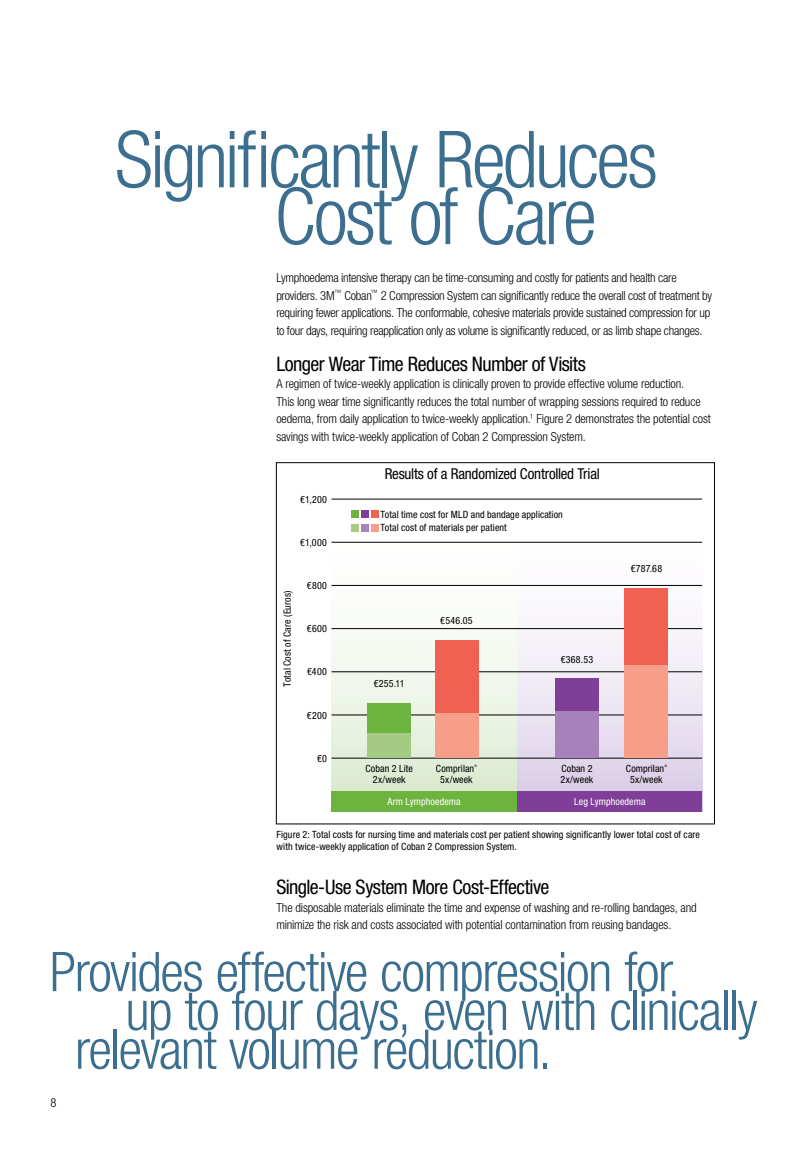
<style>
.page{position:relative;width:812px;height:1149px;background:#fff}
.page>*{position:absolute;margin:0;border:0;box-sizing:border-box;transform-origin:0 0}
.t1{font:300 condensed 78.75px/56.8px "Helvetica Neue LT Std";letter-spacing:-.035em;color:#3b6e8f}
.t2{font:300 condensed 54.75px "Helvetica Neue LT Std";letter-spacing:-.03em;color:#3b6e8f}
.t3{font:condensed 20px "Helvetica Neue LT Std";letter-spacing:-.025em;color:#000}
.t4{font:condensed 15px "Helvetica Neue LT Std";letter-spacing:-.015em;color:#000}
.t5{font:300 condensed 12.5px/17.5px "Helvetica Neue LT Std";letter-spacing:-.015em;color:#000}
.t6{font:condensed 10px/11.2px "Helvetica Neue LT Std";letter-spacing:.01em;color:#000}
.t7{font:condensed 10px "Helvetica Neue LT Std";letter-spacing:.005em;color:#fff}
.t8{font:condensed 3.25px "Helvetica Neue LT Std";color:#000}
</style>
<div class="page">
<div style="left:331px;top:499px;width:185px;height:312px;background:linear-gradient(to bottom,#fff,#ddead3)"></div>
<div style="left:517px;top:499px;width:185px;height:312px;background:linear-gradient(to bottom,#fff,#dcd1e6)"></div>
<hr style="left:331px;top:498px;width:371px;height:1px;background:#000">
<hr style="left:331px;top:542px;width:371px;height:1px;background:#000">
<hr style="left:331px;top:585px;width:371px;height:1px;background:#000">
<hr style="left:331px;top:628px;width:371px;height:1px;background:#000">
<hr style="left:331px;top:671px;width:371px;height:1px;background:#000">
<hr style="left:331px;top:714px;width:371px;height:1px;background:#000">
<hr style="left:331px;top:757px;width:371px;height:1px;background:#000">
<div style="left:351px;top:510px;width:8px;height:7px;background:#6cb33f"></div>
<div style="left:361px;top:510px;width:7px;height:7px;background:#7f3f98"></div>
<div style="left:371px;top:510px;width:7px;height:7px;background:#f16151"></div>
<div style="left:351px;top:524px;width:8px;height:7px;background:#a3cb84"></div>
<div style="left:361px;top:524px;width:7px;height:7px;background:#a681ba"></div>
<div style="left:371px;top:524px;width:7px;height:7px;background:#f79e88"></div>
<div style="left:517px;top:790px;width:185px;height:21px;background:#7f3f98"></div>
<div style="left:331px;top:790px;width:185px;height:21px;background:#6cb33f"></div>
<div style="left:367px;top:702px;width:44px;height:31px;background:#6cb33f"></div>
<div style="left:367px;top:733px;width:44px;height:24px;background:#a3cb84"></div>
<div style="left:555px;top:678px;width:43px;height:33px;background:#7f3f98"></div>
<div style="left:555px;top:711px;width:43px;height:46px;background:#a681ba"></div>
<div style="left:624px;top:587px;width:44px;height:78px;background:#f16151"></div>
<div style="left:624px;top:665px;width:44px;height:92px;background:#f79e88"></div>
<div style="left:435px;top:639px;width:43px;height:74px;background:#f16151"></div>
<div style="left:435px;top:713px;width:43px;height:44px;background:#f79e88"></div>
<div style="left:276px;top:462px;width:438px;height:361px;border:1px solid #000"></div>
<h1 class="t1" style="left:274px;top:130px;width:385px;text-indent:-159px">Significantly Reduces<br>Cost of Care</h1>
<p class="t5" style="left:276px;top:268px;width:437px">Lymphoedema intensive therapy can be time-consuming and costly for patients and health care providers. 3M<sup>™</sup> Coban<sup>™</sup> 2 Compression System can significantly reduce the overall cost of treatment by requiring fewer applications. The conformable, cohesive materials provide sustained compression for up to four days, requiring reapplication only as volume is significantly reduced, or as limb shape changes.</p>
<h3 class="t3" style="left:276px;top:352px;width:311px">Longer Wear Time Reduces Number of Visits</h3>
<p class="t5" style="left:276px;top:375px;width:436px">A regimen of twice-weekly application is clinically proven to provide effective volume reduction.<br>This long wear time significantly reduces the total number of wrapping sessions required to reduce oedema, from daily application to twice-weekly application.<sup>1</sup> Figure 2 demonstrates the potential cost savings with twice-weekly application of Coban 2 Compression System.</p>
<p class="t6" style="left:300px;top:493px;width:28px">€1,200</p>
<p class="t6" style="left:300px;top:536px;width:28px">€1,000</p>
<p class="t6" style="left:307px;top:579px;width:22px">€800</p>
<p class="t6" style="left:307px;top:623px;width:22px">€600</p>
<p class="t6" style="left:307px;top:666px;width:21px">€400</p>
<p class="t6" style="left:307px;top:709px;width:22px">€200</p>
<p class="t6" style="left:317px;top:752px;width:11px">€0</p>
<p class="t6" style="left:281px;top:686px;width:97px;rotate:-90deg">Total Cost of Care (Euros)</p>
<p class="t4" style="left:384px;top:464px;width:217px">Results of a Randomized Controlled Trial</p>
<p class="t6" style="left:380px;top:507px;width:184px;line-height:13.8px">Total time cost for MLD and bandage application<br>Total cost of materials per patient</p>
<p class="t6" style="left:374px;top:677px;width:32px">€255.11</p>
<p class="t6" style="left:440px;top:615px;width:34px">€546.05</p>
<p class="t6" style="left:560px;top:653px;width:34px">€368.53</p>
<p class="t6" style="left:630px;top:562px;width:33px">€787.68</p>
<p class="t6" style="left:365px;top:762px;width:49px;text-align:center">Coban 2 Lite<br>2x/week</p>
<p class="t6" style="left:436px;top:762px;width:40px">Comprilan</p>
<p class="t8" style="left:474px;top:763px;width:4px">®</p>
<p class="t6" style="left:440px;top:773px;width:34px">5x/week</p>
<p class="t6" style="left:560px;top:762px;width:34px">Coban 2<br>2x/week</p>
<p class="t6" style="left:625px;top:762px;width:40px">Comprilan</p>
<p class="t8" style="left:664px;top:763px;width:4px">®</p>
<p class="t6" style="left:630px;top:773px;width:34px">5x/week</p>
<p class="t7" style="left:387px;top:795px;width:75px">Arm Lymphoedema</p>
<p class="t7" style="left:574px;top:795px;width:73px">Leg Lymphoedema</p>
<p class="t6" style="left:276px;top:828px;width:425px">Figure 2: Total costs for nursing time and materials cost per patient showing significantly lower total cost of care with twice-weekly application of Coban 2 Compression System.</p>
<h3 class="t3" style="left:276px;top:875px;width:274px">Single-Use System More Cost-Effective</h3>
<p class="t5" style="left:276px;top:898px;width:422px">The disposable materials eliminate the time and expense of washing and re-rolling bandages, and minimize the risk and costs associated with potential contamination from reusing bandages.</p>
<h2 class="t2" style="left:50px;top:940px;width:624px">Provides effective compression for</h2>
<h2 class="t2" style="left:125px;top:978px;width:633px">up to four days, even with clinically</h2>
<h2 class="t2" style="left:75px;top:1017px;width:478px">relevant volume reduction.</h2>
<p class="t5" style="left:50px;top:1093px;width:7px">8</p>
</div>
